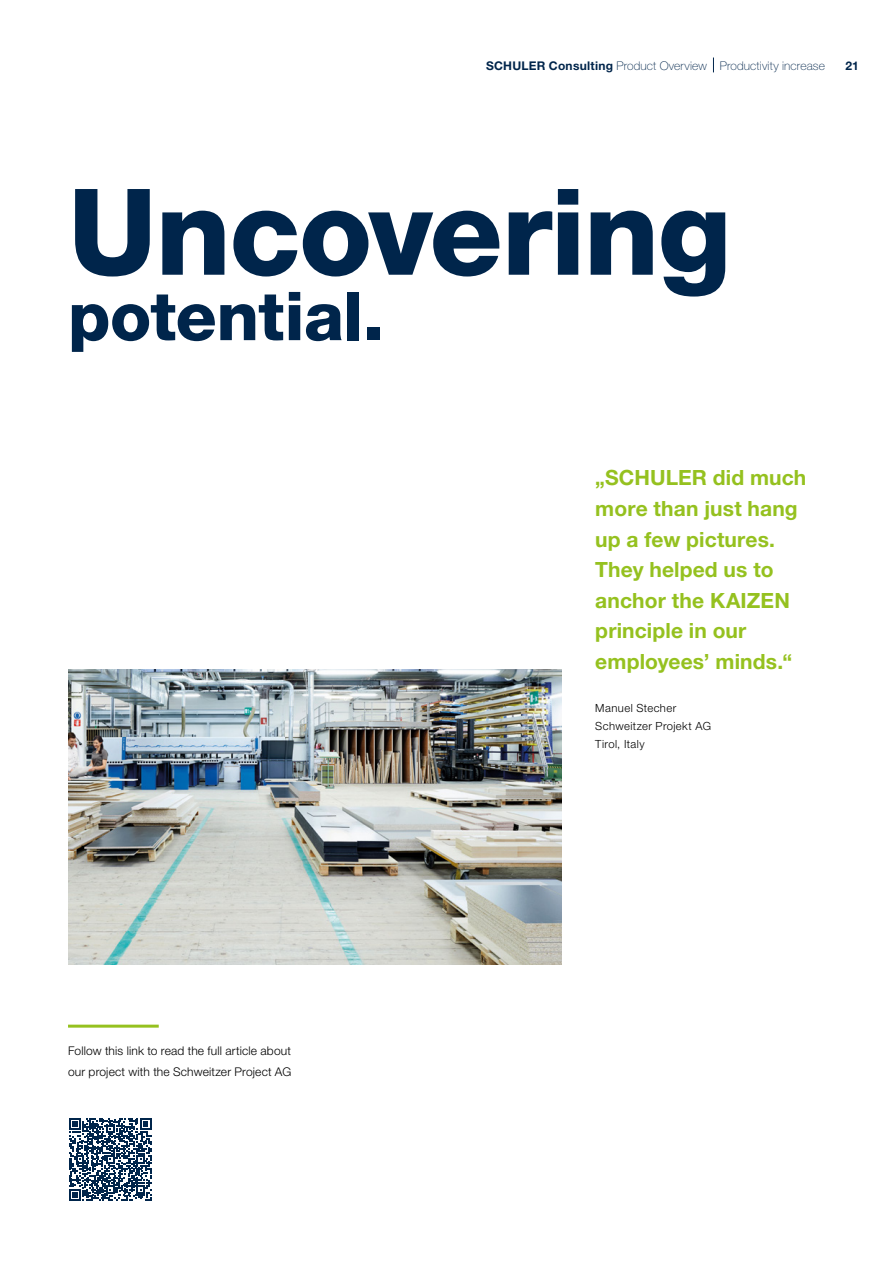
<style>
.page{position:relative;width:893px;height:1263px;background:#fff}
.page>*{position:absolute;margin:0;border:0;box-sizing:border-box;transform-origin:0 0}
._01_Headline_80pt_80pt{font:800 120px "Helvetica Neue LTW1 G";letter-spacing:-.015em;color:#00254b}
._01_Headline_45pt_45pt{font:800 67.5px "Helvetica Neue LTW1 G";letter-spacing:-.01em;color:#00254b}
._06_Zitat_14pt_16_8pt_left{font:700 21px/30.6px "Helvetica Neue LTW1 G";letter-spacing:.005em;color:#95c11f}
._03_BU_8pt_13_6_Pt{font:300 12px/20.4px "Helvetica Neue LTW1 G";letter-spacing:.015em;color:#000}
.Musterseiten_Rubriken_Pagina_rechts_13_6{font:100 12px "Helvetica Neue LTW1 G";letter-spacing:.015em;color:#00254b}
.t1{font:700 12px "Helvetica Neue LTW1 G";color:#00254b}
._03_BU_Zitat_7_5pt_12pt_black_left{font:300 11.25px "Helvetica Neue LTW1 G";letter-spacing:.04em;color:#000}
.s1{font-weight:700}
</style>
<div class="page">
<img style="left:68px;top:669px;width:493px;height:296px">
<svg style="left:713px;top:58px;width:1px;height:14px"></svg>
<svg style="left:69px;top:1118px;width:83px;height:82px"></svg>
<hr style="left:68px;top:1025px;width:91px;height:3px;background:#95c11f">
<p class="Musterseiten_Rubriken_Pagina_rechts_13_6" style="left:486px;top:58px;width:340px"><span class="s1">SCHULER Consulting</span> Product Overview Productivity increase</p>
<p class="t1" style="left:845px;top:58px;width:15px">21</p>
<p class="_01_Headline_80pt_80pt" style="left:68px;top:161px;width:665px">Uncovering</p>
<p class="_01_Headline_45pt_45pt" style="left:68px;top:276px;width:317px">potential.</p>
<p class="_06_Zitat_14pt_16_8pt_left" style="left:595px;top:463px;width:213px">„SCHULER did much more than just hang up a few pictures.<br>They helped us to anchor the KAIZEN principle in our employees’ minds.“</p>
<p class="_03_BU_Zitat_7_5pt_12pt_black_left" style="left:595px;top:701px;width:82px">Manuel Stecher</p>
<p class="_03_BU_Zitat_7_5pt_12pt_black_left" style="left:595px;top:719px;width:117px">Schweitzer Projekt AG</p>
<p class="_03_BU_Zitat_7_5pt_12pt_black_left" style="left:595px;top:737px;width:51px">Tirol, Italy</p>
<p class="_03_BU_8pt_13_6_Pt" style="left:68px;top:1040px;width:225px">Follow this link to read the full article about our project with the Schweitzer Project AG</p>
</div>
